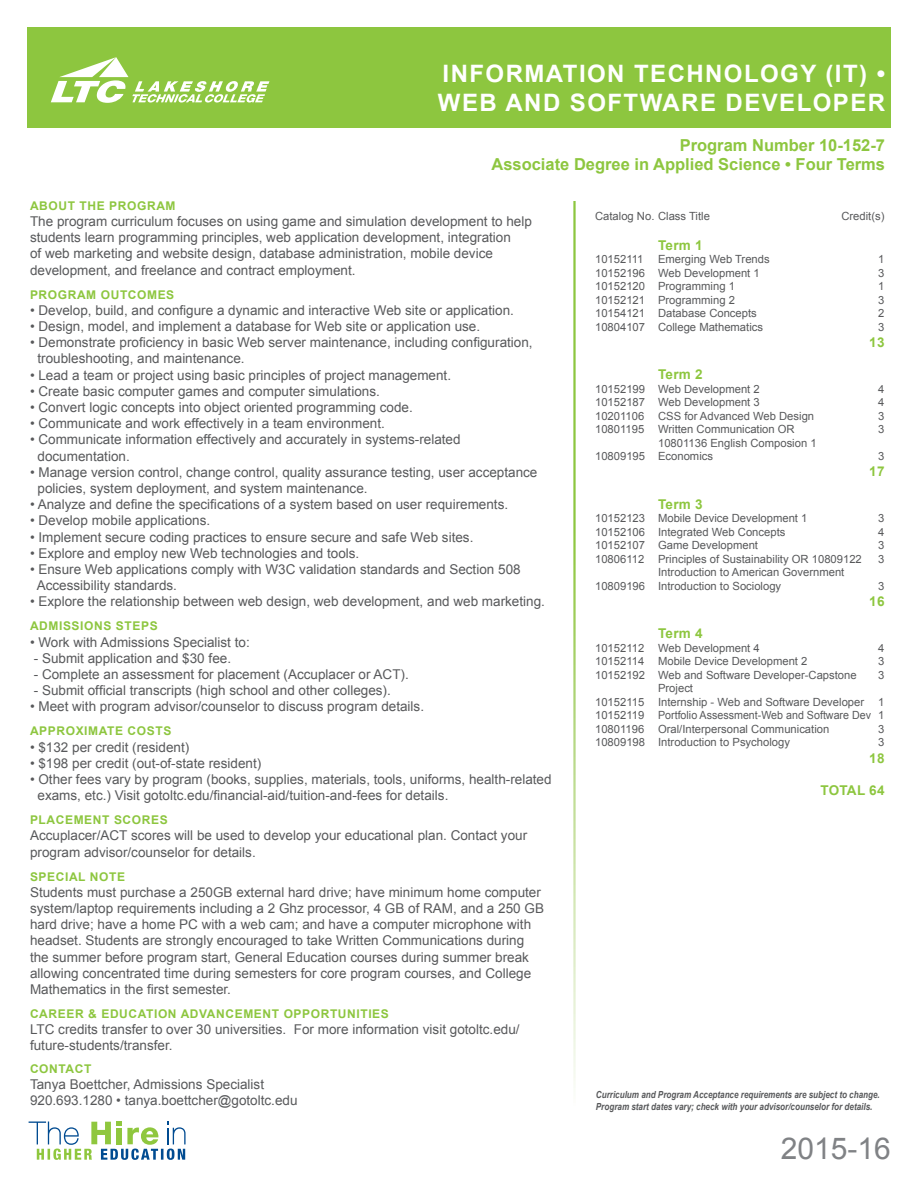
<style>
.page{position:relative;width:918px;height:1188px;background:#fff}
.page>*{position:absolute;margin:0;border:0;box-sizing:border-box;transform-origin:0 0}
.t1{font:30px "Arial";color:#808285}
.t2{font:700 24px/28.8px "Arial";letter-spacing:.06em;color:#fff}
.t3{font:700 16.5px/19.8px "Arial";color:#8dc63f;text-align:right}
.t4{font:13.5px/16.2px "Arial";color:#58595b}
.t5{font:700 13.5px "Arial";letter-spacing:.02em;color:#8dc63f}
.t6{font:700 12px "Arial";letter-spacing:.05em;color:#8dc63f}
.t7{font:11.25px/13.5px "Arial";color:#58595b}
.t8{font:italic 700 9.75px/11.7px "Arial";color:#58595b;scale:.83 1}
</style>
<div class="page">
<div style="left:27px;top:27px;width:864px;height:100px;background:#8dc63f"></div>
<svg style="left:51px;top:57px;width:218px;height:46px"></svg>
<svg style="left:29px;top:1122px;width:157px;height:38px"></svg>
<h2 class="t2" style="left:438px;top:60px;width:449px">INFORMATION TECHNOLOGY (IT) •<br>WEB AND SOFTWARE DEVELOPER</h2>
<p class="t3" style="left:491px;top:135px;width:395px">Program Number 10-152-7<br>Associate Degree in Applied Science • Four Terms</p>
<p class="t6" style="left:30px;top:198px;width:147px">ABOUT THE PROGRAM</p>
<p class="t4" style="left:30px;top:213px;width:503px">The program curriculum focuses on using game and simulation development to help students learn programming principles, web application development, integration<br>of web marketing and website design, database administration, mobile device development, and freelance and contract employment.</p>
<p class="t6" style="left:30px;top:286px;width:146px">PROGRAM OUTCOMES</p>
<p class="t4" style="left:30px;top:302px;width:485px">• Develop, build, and configure a dynamic and interactive Web site or application.</p>
<p class="t4" style="left:30px;top:318px;width:452px">• Design, model, and implement a database for Web site or application use.</p>
<p class="t4" style="left:38px;top:334px;width:497px;text-indent:-8px">• Demonstrate proficiency in basic Web server maintenance, including configuration, troubleshooting, and maintenance.</p>
<p class="t4" style="left:30px;top:367px;width:423px">• Lead a team or project using basic principles of project management.</p>
<p class="t4" style="left:30px;top:383px;width:351px">• Create basic computer games and computer simulations.</p>
<p class="t4" style="left:30px;top:399px;width:384px">• Convert logic concepts into object oriented programming code.</p>
<p class="t4" style="left:30px;top:415px;width:356px">• Communicate and work effectively in a team environment.</p>
<p class="t4" style="left:38px;top:432px;width:425px;text-indent:-8px">• Communicate information effectively and accurately in systems-related documentation.</p>
<p class="t4" style="left:38px;top:464px;width:501px;text-indent:-8px">• Manage version control, change control, quality assurance testing, user acceptance policies, system deployment, and system maintenance.</p>
<p class="t4" style="left:30px;top:496px;width:480px">• Analyze and define the specifications of a system based on user requirements.</p>
<p class="t4" style="left:30px;top:513px;width:182px">• Develop mobile applications.</p>
<p class="t4" style="left:30px;top:529px;width:445px">• Implement secure coding practices to ensure secure and safe Web sites.</p>
<p class="t4" style="left:30px;top:545px;width:331px">• Explore and employ new Web technologies and tools.</p>
<p class="t4" style="left:37px;top:561px;width:485px;text-indent:-7px">• Ensure Web applications comply with W3C validation standards and Section 508<br>Accessibility standards.</p>
<p class="t4" style="left:30px;top:594px;width:516px">• Explore the relationship between web design, web development, and web marketing.</p>
<p class="t6" style="left:30px;top:618px;width:129px">ADMISSIONS STEPS</p>
<p class="t4" style="left:30px;top:634px;width:221px">• Work with Admissions Specialist to:</p>
<p class="t4" style="left:34px;top:650px;width:199px">- Submit application and $30 fee.</p>
<p class="t4" style="left:34px;top:666px;width:377px">- Complete an assessment for placement (Accuplacer or ACT).</p>
<p class="t4" style="left:34px;top:682px;width:359px">- Submit official transcripts (high school and other colleges).</p>
<p class="t4" style="left:30px;top:699px;width:396px">• Meet with program advisor/counselor to discuss program details.</p>
<p class="t6" style="left:30px;top:723px;width:143px">APPROXIMATE COSTS</p>
<p class="t4" style="left:30px;top:739px;width:161px">• $132 per credit (resident)</p>
<p class="t4" style="left:30px;top:755px;width:233px">• $198 per credit (out-of-state resident)</p>
<p class="t4" style="left:38px;top:771px;width:516px;text-indent:-8px">• Other fees vary by program (books, supplies, materials, tools, uniforms, health-related exams, etc.) Visit gotoltc.edu/financial-aid/tuition-and-fees for details.</p>
<p class="t6" style="left:30px;top:812px;width:139px">PLACEMENT SCORES</p>
<p class="t4" style="left:30px;top:828px;width:499px">Accuplacer/ACT scores will be used to develop your educational plan. Contact your program advisor/counselor for details.</p>
<p class="t6" style="left:30px;top:868px;width:97px">SPECIAL NOTE</p>
<p class="t4" style="left:30px;top:884px;width:516px">Students must purchase a 250GB external hard drive; have minimum home computer system/laptop requirements including a 2 Ghz processor, 4 GB of RAM, and a 250 GB hard drive; have a home PC with a web cam; and have a computer microphone with headset. Students are strongly encouraged to take Written Communications during the summer before program start, General Education courses during summer break allowing concentrated time during semesters for core program courses, and College Mathematics in the first semester.</p>
<p class="t6" style="left:30px;top:1006px;width:360px">CAREER &amp; EDUCATION ADVANCEMENT OPPORTUNITIES</p>
<p class="t4" style="left:30px;top:1021px;width:491px">LTC credits transfer to over 30 universities. For more information visit gotoltc.edu/ future-students/transfer.</p>
<p class="t6" style="left:30px;top:1061px;width:63px">CONTACT</p>
<p class="t4" style="left:30px;top:1076px;width:269px">Tanya Boettcher, Admissions Specialist<br>920.693.1280 • tanya.boettcher@gotoltc.edu</p>
<p class="t7" style="left:595px;top:209px;width:116px">Catalog No. Class Title</p>
<p class="t7" style="left:841px;top:209px;width:45px">Credit(s)</p>
<p class="t5" style="left:658px;top:236px;width:46px">Term 1</p>
<p class="t7" style="left:595px;top:252px;width:50px">10152111</p>
<p class="t7" style="left:658px;top:252px;width:113px">Emerging Web Trends</p>
<p class="t7" style="left:878px;top:252px;width:8px">1</p>
<p class="t7" style="left:595px;top:266px;width:166px">10152196 Web Development 1</p>
<p class="t7" style="left:878px;top:266px;width:8px">3</p>
<p class="t7" style="left:595px;top:279px;width:141px">10152120 Programming 1</p>
<p class="t7" style="left:878px;top:279px;width:8px">1</p>
<p class="t7" style="left:595px;top:293px;width:141px">10152121 Programming 2</p>
<p class="t7" style="left:878px;top:293px;width:8px">3</p>
<p class="t7" style="left:595px;top:306px;width:163px">10154121 Database Concepts</p>
<p class="t7" style="left:878px;top:306px;width:8px">2</p>
<p class="t7" style="left:595px;top:320px;width:170px">10804107 College Mathematics</p>
<p class="t7" style="left:878px;top:320px;width:8px">3</p>
<p class="t5" style="left:869px;top:333px;width:17px">13</p>
<p class="t5" style="left:658px;top:365px;width:46px">Term 2</p>
<p class="t7" style="left:595px;top:382px;width:166px">10152199 Web Development 2</p>
<p class="t7" style="left:878px;top:382px;width:8px">4</p>
<p class="t7" style="left:595px;top:396px;width:166px">10152187 Web Development 3</p>
<p class="t7" style="left:878px;top:396px;width:8px">4</p>
<p class="t7" style="left:595px;top:409px;width:221px">10201106 CSS for Advanced Web Design</p>
<p class="t7" style="left:878px;top:409px;width:8px">3</p>
<p class="t7" style="left:595px;top:423px;width:201px">10801195 Written Communication OR</p>
<p class="t7" style="left:878px;top:423px;width:8px">3</p>
<p class="t7" style="left:595px;top:436px;width:223px;text-indent:63px">10801136 English Composion 1<br>10809195 Economics</p>
<p class="t7" style="left:878px;top:450px;width:8px">3</p>
<p class="t5" style="left:869px;top:463px;width:17px">17</p>
<p class="t5" style="left:658px;top:495px;width:46px">Term 3</p>
<p class="t7" style="left:595px;top:512px;width:214px">10152123 Mobile Device Development 1</p>
<p class="t7" style="left:878px;top:512px;width:8px">3</p>
<p class="t7" style="left:595px;top:525px;width:192px">10152106 Integrated Web Concepts</p>
<p class="t7" style="left:878px;top:525px;width:8px">4</p>
<p class="t7" style="left:595px;top:539px;width:165px">10152107 Game Development</p>
<p class="t7" style="left:878px;top:539px;width:8px">3</p>
<p class="t7" style="left:595px;top:552px;width:268px">10806112 Principles of Sustainability OR 10809122</p>
<p class="t7" style="left:878px;top:552px;width:8px">3</p>
<p class="t7" style="left:595px;top:566px;width:251px;text-indent:63px">Introduction to American Government<br>10809196 Introduction to Sociology</p>
<p class="t7" style="left:878px;top:579px;width:8px">3</p>
<p class="t5" style="left:869px;top:592px;width:17px">16</p>
<p class="t5" style="left:658px;top:625px;width:46px">Term 4</p>
<p class="t7" style="left:595px;top:641px;width:166px">10152112 Web Development 4</p>
<p class="t7" style="left:878px;top:641px;width:8px">4</p>
<p class="t7" style="left:595px;top:655px;width:214px">10152114 Mobile Device Development 2</p>
<p class="t7" style="left:878px;top:655px;width:8px">3</p>
<p class="t7" style="left:595px;top:668px;width:263px">10152192 Web and Software Developer-Capstone</p>
<p class="t7" style="left:878px;top:668px;width:8px">3</p>
<p class="t7" style="left:595px;top:682px;width:271px;text-indent:63px">Project<br>10152115 Internship - Web and Software Developer</p>
<p class="t7" style="left:595px;top:695px;width:291px;text-align:justify;text-indent:283px">1<br>10152119 Portfolio Assessment-Web and Software Dev 1<br>10801196 Oral/Interpersonal Communication</p>
<p class="t7" style="left:878px;top:722px;width:8px">3</p>
<p class="t7" style="left:595px;top:736px;width:196px">10809198 Introduction to Psychology</p>
<p class="t7" style="left:878px;top:736px;width:8px">3</p>
<p class="t5" style="left:869px;top:749px;width:17px">18</p>
<p class="t5" style="left:820px;top:781px;width:66px">TOTAL 64</p>
<p class="t8" style="left:596px;top:1089px;width:344px">Curriculum and Program Acceptance requirements are subject to change.<br>Program start dates vary; check with your advisor/counselor for details.</p>
<h1 class="t1" style="left:781px;top:1129px;width:112px">2015-16</h1>
</div>
